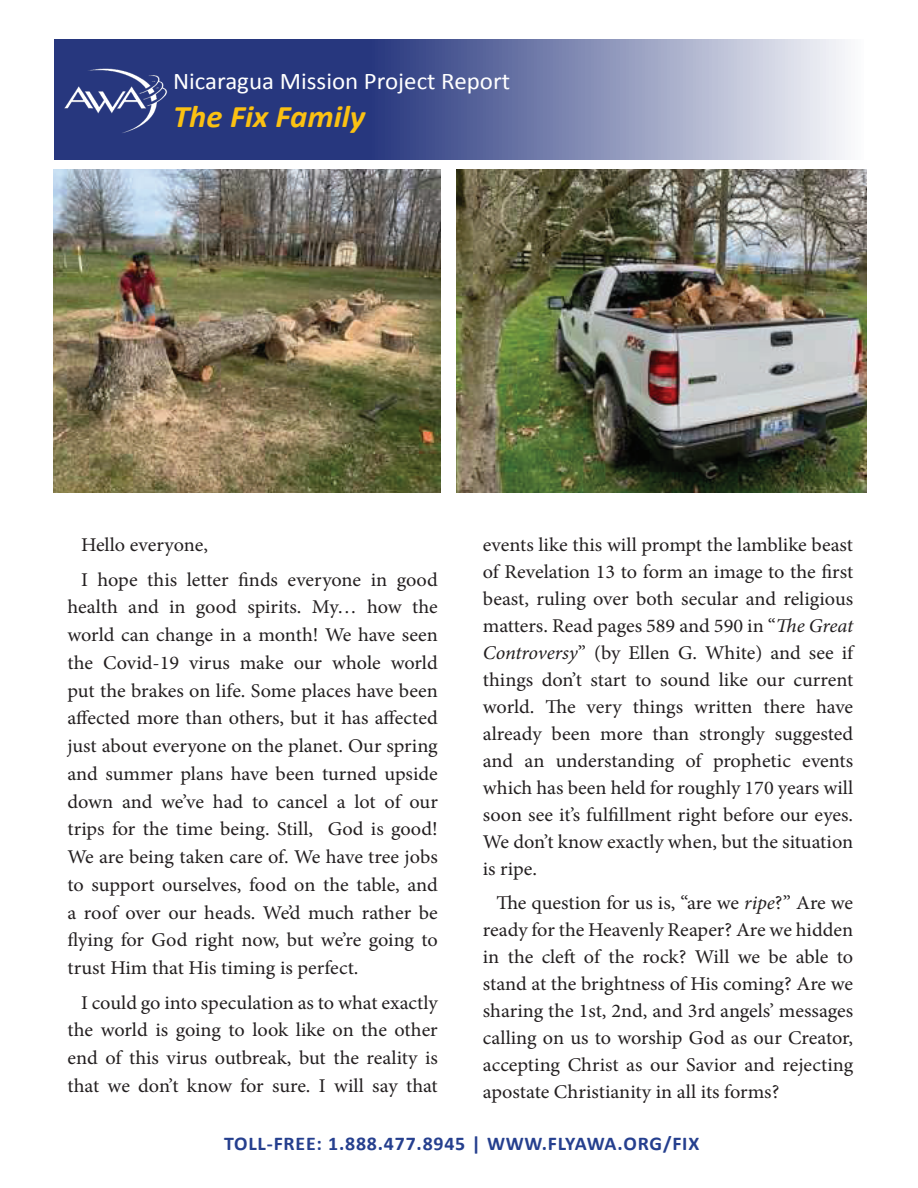
<style>
.page{position:relative;width:918px;height:1188px;background:#fff}
.page>*{position:absolute;margin:0;border:0;box-sizing:border-box;transform-origin:0 0}
.t1{font:italic 700 31.5px "Calibri";color:#fbc112;scale:1.04 1}
.t2{font:24px "Calibri";color:#fff;scale:1.04 1}
.t3{font:19.5px/27px "Minion Pro";letter-spacing:-.005em;color:#231f20;text-align:justify;scale:1.04 1}
.t4{font:700 19.5px "Calibri";letter-spacing:.04em;color:#253f8e}
.s1{font-style:italic}
</style>
<div class="page">
<svg style="left:54px;top:39px;width:791px;height:121px;background:#6974a5"></svg>
<img style="left:62px;top:65px;width:106px;height:70px">
<img style="left:457px;top:169px;width:410px;height:324px">
<img style="left:54px;top:169px;width:387px;height:324px">
<p class="t2" style="left:173px;top:66px;width:326px">Nicaragua Mission Project Report</p>
<h1 class="t1" style="left:173px;top:96px;width:186px">The Fix Family</h1>
<p class="t3" style="left:81px;top:528px;width:345px;line-height:34.5px">Hello everyone,<br>I hope this letter finds everyone in good</p>
<p class="t3" style="left:67px;top:593px;width:358px;line-height:27.8px">health and in good spirits. My… how the world can change in a month! We have seen the Covid-19 virus make our whole world put the brakes on life. Some places have been affected more than others, but it has affected just about everyone on the planet. Our spring and summer plans have been turned upside down and we’ve had to cancel a lot of our trips for the time being. Still, God is good!<br>We are being taken care of. We have tree jobs to support ourselves, food on the table, and a roof over our heads. We’d much rather be flying for God right now, but we’re going to trust Him that His timing is perfect.</p>
<p class="t3" style="left:67px;top:989px;width:358px;line-height:27.8px;text-indent:14px">I could go into speculation as to what exactly the world is going to look like on the other end of this virus outbreak, but the reality is that we don’t know for sure. I will say that</p>
<p class="t3" style="left:483px;top:532px;width:358px">events like this will prompt the lamblike beast of Revelation 13 to form an image to the first beast, ruling over both secular and religious matters. Read pages 589 and 590 in “<span class="s1">The Great Controversy</span>” (by Ellen G. White) and see if things don’t start to sound like our current world. The very things written there have already been more than strongly suggested and an understanding of prophetic events which has been held for roughly 170 years will soon see it’s fulfillment right before our eyes.<br>We don’t know exactly when, but the situation is ripe.</p>
<p class="t3" style="left:483px;top:889px;width:358px;text-indent:13px">The question for us is, “are we <span class="s1">ripe</span>?” Are we ready for the Heavenly Reaper? Are we hidden in the cleft of the rock? Will we be able to stand at the brightness of His coming? Are we sharing the 1st, 2nd, and 3rd angels’ messages calling on us to worship God as our Creator, accepting Christ as our Savior and rejecting apostate Christianity in all its forms?</p>
<p class="t4" style="left:224px;top:1131px;width:477px">TOLL-FREE: 1.888.477.8945 | WWW.FLYAWA.ORG/FIX</p>
</div>
